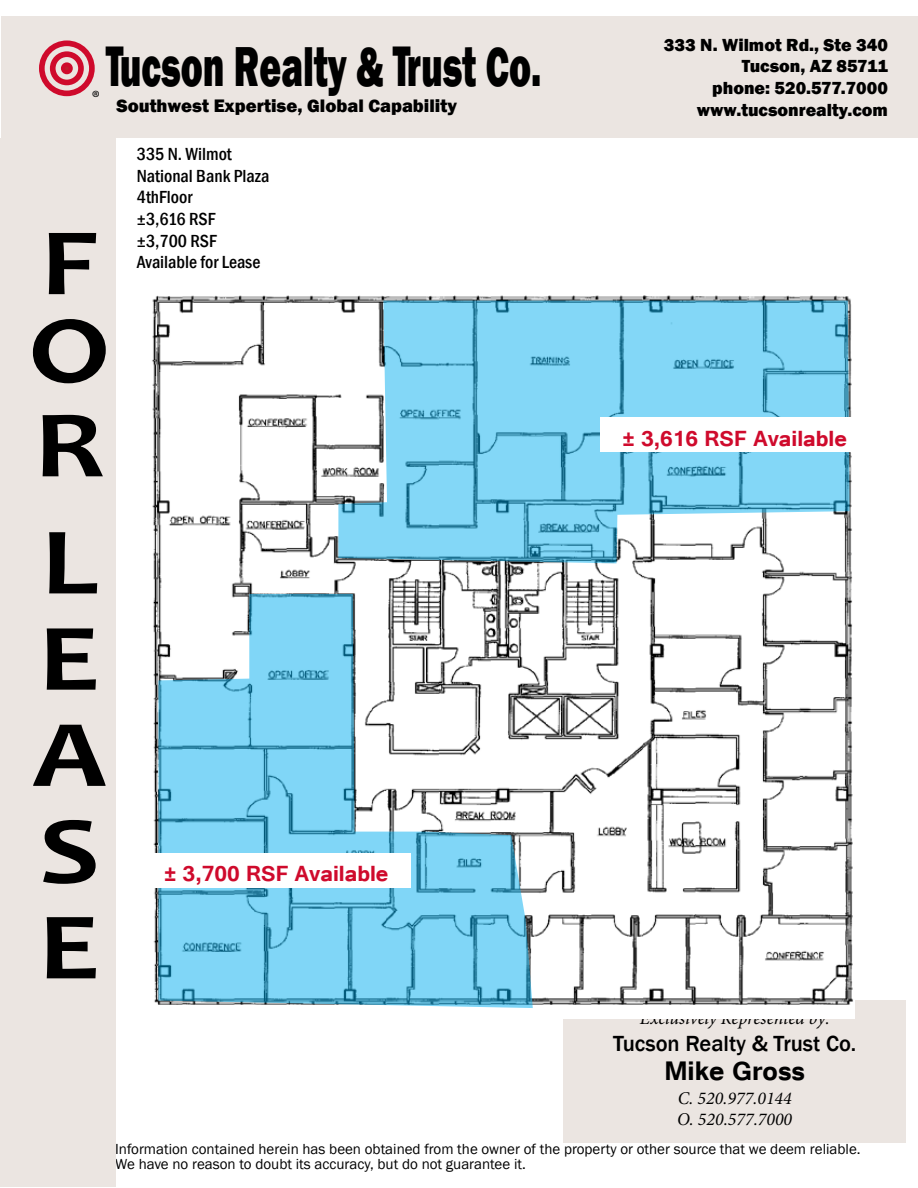
<style>
.page{position:relative;width:918px;height:1188px;background:#fff}
.page>*{position:absolute;margin:0;border:0;box-sizing:border-box;transform-origin:0 0}
.t1{font:700 96.3px/96.3px "Candara";color:#000;text-align:justify;scale:1.22 1}
.t2{font:800 57.75px "Franklin Gothic";color:#000;scale:.64 1}
.t3{font:700 33px "Tunga";color:#000}
.t4{font:700 27px "Tunga";color:#cf0a2c}
.t5{font:500 22.5px "Franklin Gothic";color:#000}
.t6{font:19.35px "Myriad Pro";color:#000}
.t7{font:800 18.6px "Franklin Gothic";color:#000}
.t8{font:800 18px/21.6px "Franklin Gothic";color:#000;text-align:right}
.t9{font:500 condensed 18px/21.6px "Franklin Gothic";color:#000}
.t10{font:italic 18px/21.6px "Minion Pro";color:#000}
.t11{font:15px/15.6px "Franklin Gothic";color:#000}
.s1{font-size:58.8px}
.s2{font-size:57.9px}
</style>
<div class="page">
<div style="left:2px;top:16px;width:606px;height:122px;background:#ebe5e1"></div>
<div style="left:608px;top:17px;width:310px;height:121px;background:#ebe5e1"></div>
<div style="left:563px;top:1001px;width:343px;height:142px;background:#ebe5e1"></div>
<img style="left:152px;top:295px;width:703px;height:724px">
<svg style="left:158px;top:594px;width:375px;height:414px;fill:#80d6f7"></svg>
<svg style="left:338px;top:301px;width:512px;height:262px;background:#8cd1ec"></svg>
<div style="left:142px;top:853px;width:268px;height:34px;background:#fff"></div>
<div style="left:601px;top:418px;width:268px;height:34px;background:#fff"></div>
<div style="left:0;top:138px;width:115px;height:1048px;background:#ebe5e1"></div>
<div style="left:39px;top:40px;width:56px;height:56px;border:6px solid #cf0a2c;border-radius:50%"></div>
<div style="left:50px;top:51px;width:34px;height:34px;border:6px solid #cf0a2c;border-radius:50%"></div>
<div style="left:63px;top:64px;width:8px;height:8px;background:#be1e2d;border-radius:50%"></div>
<div style="left:61px;top:62px;width:12px;height:12px;border:4px solid #cf0a2c;border-radius:50%"></div>
<h2 class="t2" style="left:106px;top:29px;width:682px"><span class="s1">T</span>ucson <span class="s2">R</span>ealty &amp; <span class="s1">T</span>rust Co.</h2>
<p class="t7" style="left:116px;top:94px;width:342px">Southwest Expertise, Global Capability</p>
<p class="t6" style="left:92px;top:86px;width:10px">®</p>
<h1 class="t1" style="left:29px;top:216px;width:65px;line-height:91.1px">F O R</h1>
<h1 class="t1" style="left:32px;top:513px;width:62px">L E A S E</h1>
<p class="t9" style="left:137px;top:143px;width:134px">335 N. Wilmot<br>National Bank Plaza<br>4thFloor<br>±3,616 RSF ±3,700 RSF<br>Available for Lease</p>
<h3 class="t4" style="left:164px;top:856px;width:226px">± 3,700 RSF Available</h3>
<p class="t8" style="left:664px;top:34px;width:226px">333 N. Wilmot Rd., Ste 340<br>Tucson, AZ 85711<br>phone: 520.577.7000 www.tucsonrealty.com</p>
<h3 class="t4" style="left:623px;top:420px;width:226px">± 3,616 RSF Available</h3>
<p class="t10" style="left:640px;top:1007px;width:192px">Exclusively Represented by:</p>
<h3 class="t5" style="left:613px;top:1029px;width:245px">Tucson Realty &amp; Trust Co.</h3>
<h3 class="t3" style="left:664px;top:1049px;width:142px">Mike Gross</h3>
<p class="t10" style="left:677px;top:1087px;width:116px">C. 520.977.0144<br>O. 520.577.7000</p>
<p class="t11" style="left:115px;top:1141px;width:747px">Information contained herein has been obtained from the owner of the property or other source that we deem reliable.<br>We have no reason to doubt its accuracy, but do not guarantee it.</p>
</div>
